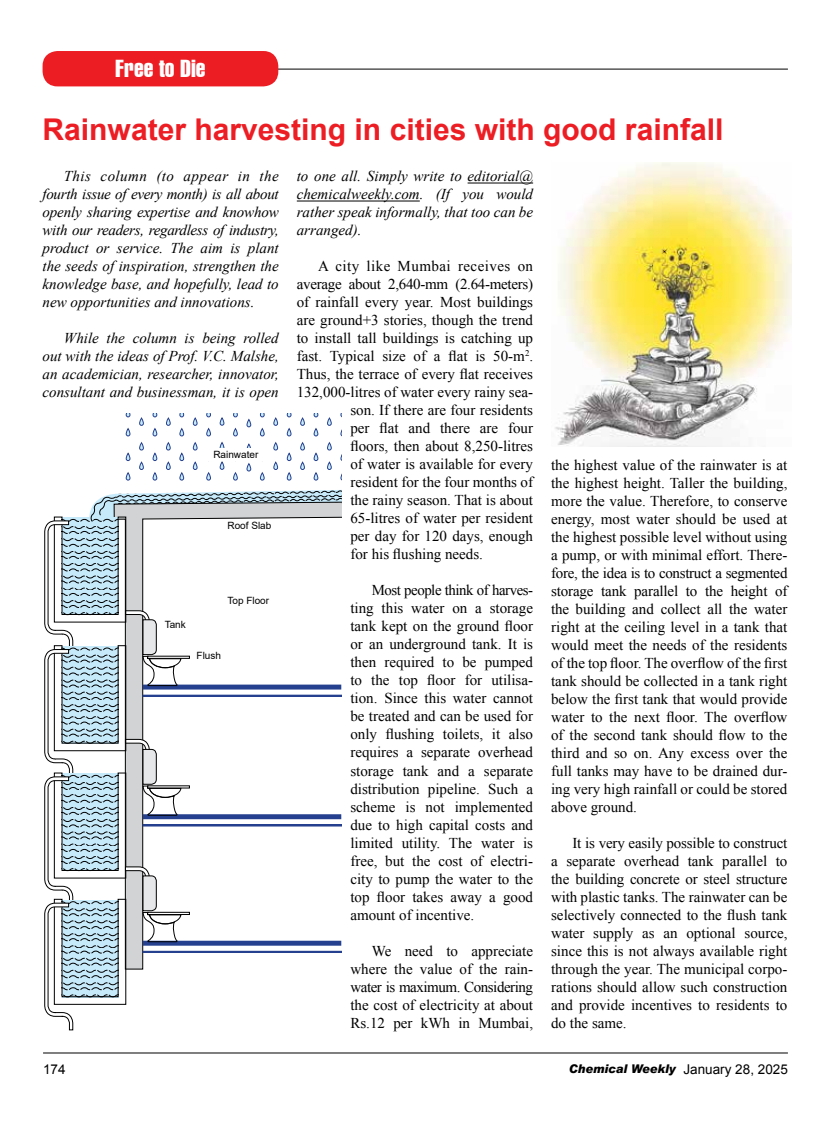
<style>
.page{position:relative;width:830px;height:1127px;background:#fff}
.page>*{position:absolute;margin:0;border:0;box-sizing:border-box;transform-origin:0 0}
.t1{font:700 30px "Arial";color:#ed1d24}
.t2{font:24px "Swiss 911 BT Extra Compressed";color:#fff;scale:1.2 1}
.t3{font:15px/18px "Times New Roman";color:#000;text-align:justify}
.t4{font:italic 15px/18px "Times New Roman";color:#000;text-align:justify}
.t5{font:15px "Times New Roman";letter-spacing:-.02em;color:#000}
.t6{font:15px "Times New Roman";letter-spacing:.03em;color:#000}
.t7{font:13.5px "Arial";color:#000}
.t8{font:italic 900 12px "Arial";color:#000;scale:.95 1}
.t9{font:10.05px "Arial";color:#000}
.s1{font-weight:400;font-style:normal;font-size:13.5px}
</style>
<div class="page">
<hr style="left:269px;top:69px;width:518px;height:1px;background:#000">
<div style="left:43px;top:51px;width:235px;height:35px;background:#ed1d24;border-radius:15px"></div>
<img style="left:555px;top:162px;width:236px;height:284px">
<hr style="left:467px;top:183px;width:66px;height:1px;background:#000">
<hr style="left:297px;top:201px;width:122px;height:1px;background:#000">
<svg style="left:206px;top:428px;width:4px;height:8px"></svg>
<svg style="left:206px;top:413px;width:4px;height:4px"></svg>
<svg style="left:206px;top:473px;width:4px;height:7px"></svg>
<svg style="left:314px;top:428px;width:4px;height:8px"></svg>
<svg style="left:314px;top:453px;width:4px;height:8px"></svg>
<svg style="left:314px;top:413px;width:4px;height:4px"></svg>
<svg style="left:314px;top:473px;width:4px;height:7px"></svg>
<svg style="left:340px;top:429px;width:2px;height:7px"></svg>
<svg style="left:126px;top:428px;width:4px;height:8px"></svg>
<svg style="left:126px;top:453px;width:4px;height:8px"></svg>
<svg style="left:126px;top:413px;width:4px;height:4px"></svg>
<svg style="left:126px;top:473px;width:4px;height:7px"></svg>
<svg style="left:233px;top:428px;width:4px;height:8px"></svg>
<svg style="left:233px;top:413px;width:4px;height:4px"></svg>
<svg style="left:233px;top:473px;width:4px;height:7px"></svg>
<svg style="left:166px;top:418px;width:4px;height:7px"></svg>
<svg style="left:166px;top:443px;width:4px;height:7px"></svg>
<svg style="left:166px;top:462px;width:4px;height:8px"></svg>
<svg style="left:273px;top:418px;width:4px;height:7px"></svg>
<svg style="left:273px;top:443px;width:4px;height:7px"></svg>
<svg style="left:273px;top:462px;width:4px;height:8px"></svg>
<svg style="left:220px;top:418px;width:4px;height:7px"></svg>
<svg style="left:220px;top:442px;width:4px;height:6px"></svg>
<svg style="left:220px;top:462px;width:4px;height:7px"></svg>
<svg style="left:327px;top:418px;width:4px;height:7px"></svg>
<svg style="left:327px;top:443px;width:4px;height:7px"></svg>
<svg style="left:327px;top:462px;width:4px;height:8px"></svg>
<svg style="left:139px;top:418px;width:4px;height:7px"></svg>
<svg style="left:139px;top:443px;width:4px;height:7px"></svg>
<svg style="left:139px;top:462px;width:4px;height:8px"></svg>
<svg style="left:247px;top:419px;width:4px;height:8px"></svg>
<svg style="left:247px;top:444px;width:4px;height:4px"></svg>
<svg style="left:247px;top:464px;width:4px;height:7px"></svg>
<svg style="left:180px;top:428px;width:4px;height:8px"></svg>
<svg style="left:180px;top:453px;width:4px;height:8px"></svg>
<svg style="left:180px;top:413px;width:4px;height:4px"></svg>
<svg style="left:180px;top:473px;width:4px;height:7px"></svg>
<svg style="left:287px;top:428px;width:4px;height:8px"></svg>
<svg style="left:287px;top:453px;width:4px;height:8px"></svg>
<svg style="left:287px;top:413px;width:4px;height:4px"></svg>
<svg style="left:287px;top:473px;width:4px;height:7px"></svg>
<svg style="left:153px;top:428px;width:4px;height:8px"></svg>
<svg style="left:153px;top:453px;width:4px;height:8px"></svg>
<svg style="left:153px;top:413px;width:4px;height:4px"></svg>
<svg style="left:153px;top:473px;width:4px;height:7px"></svg>
<svg style="left:260px;top:428px;width:4px;height:8px"></svg>
<svg style="left:260px;top:413px;width:4px;height:4px"></svg>
<svg style="left:260px;top:473px;width:4px;height:7px"></svg>
<svg style="left:193px;top:418px;width:4px;height:7px"></svg>
<svg style="left:193px;top:443px;width:4px;height:7px"></svg>
<svg style="left:193px;top:462px;width:4px;height:8px"></svg>
<svg style="left:300px;top:418px;width:4px;height:7px"></svg>
<svg style="left:300px;top:443px;width:4px;height:7px"></svg>
<svg style="left:300px;top:462px;width:4px;height:8px"></svg>
<svg style="left:44px;top:490px;width:298px;height:540px"></svg>
<hr style="left:43px;top:1052px;width:744px;height:1px;background:#000">
<h2 class="t2" style="left:115px;top:55px;width:77px">Free to Die</h2>
<h1 class="t1" style="left:43px;top:109px;width:682px">Rainwater harvesting in cities with good rainfall</h1>
<p class="t4" style="left:43px;top:167px;width:238px;text-indent:21px">This column (to appear in the fourth issue of every month) is all about openly sharing expertise and knowhow with our readers, regardless of industry, product or service. The aim is plant the seeds of inspiration, strengthen the knowledge base, and hopefully, lead to new opportunities and innovations.</p>
<p class="t4" style="left:43px;top:329px;width:237px;text-indent:21px">While the column is being rolled out with the ideas of Prof. V.C. Malshe, an academician, researcher, innovator, consultant and businessman, it is open</p>
<p class="t4" style="left:297px;top:167px;width:238px">to one all. Simply write to editorial@ chemicalweekly.com. (If you would rather speak informally, that too can be arranged).</p>
<p class="t6" style="left:318px;top:256px;width:216px">A city like Mumbai receives on</p>
<p class="t5" style="left:296px;top:274px;width:238px">average about 2,640-mm (2.64-meters)</p>
<p class="t3" style="left:296px;top:293px;width:238px">of rainfall every year. Most buildings</p>
<p class="t3" style="left:296px;top:311px;width:238px">are ground+3 stories, though the trend</p>
<p class="t3" style="left:296px;top:329px;width:238px">to install tall buildings is catching up</p>
<p class="t3" style="left:296px;top:347px;width:238px">fast. Typical size of a flat is 50-m<sup>2</sup>.</p>
<p class="t3" style="left:296px;top:365px;width:238px">Thus, the terrace of every flat receives</p>
<p class="t3" style="left:296px;top:383px;width:238px">132,000-litres of water every rainy sea-</p>
<p class="t3" style="left:350px;top:401px;width:184px">son. If there are four residents</p>
<p class="t3" style="left:350px;top:419px;width:184px">per flat and there are four</p>
<p class="t3" style="left:350px;top:437px;width:184px">floors, then about 8,250-litres</p>
<p class="t3" style="left:350px;top:455px;width:184px">of water is available for every</p>
<p class="t3" style="left:350px;top:473px;width:184px">resident for the four months of</p>
<p class="t3" style="left:350px;top:491px;width:184px">the rainy season. That is about</p>
<p class="t3" style="left:350px;top:509px;width:184px">65-litres of water per resident</p>
<p class="t3" style="left:350px;top:527px;width:184px">per day for 120 days, enough</p>
<p class="t3" style="left:350px;top:545px;width:134px">for his flushing needs.</p>
<p class="t3" style="left:350px;top:581px;width:184px;text-indent:21px">Most people think of harves&shy;ting this water on a storage tank kept on the ground floor or an underground tank. It is then required to be pumped to the top floor for utilisa&shy;tion. Since this water cannot be treated and can be used for only flushing toilets, it also requires a separate overhead storage tank and a separate distribution pipeline. Such a scheme is not implemented due to high capital costs and limited utility. The water is free, but the cost of electri&shy;city to pump the water to the top floor takes away a good amount of incentive.</p>
<p class="t3" style="left:350px;top:941px;width:184px;text-indent:21px">We need to appreciate where the value of the rain&shy;water is maximum. Considering the cost of electricity at about Rs.12 per kWh in Mumbai,</p>
<p class="t9" style="left:213px;top:447px;width:46px">Rainwater</p>
<p class="t3" style="left:551px;top:456px;width:238px">the highest value of the rainwater is at the highest height. Taller the building, more the value. Therefore, to conserve energy, most water should be used at the highest possible level without using a pump, or with minimal effort. There&shy;fore, the idea is to construct a segmented storage tank parallel to the height of the building and collect all the water right at the ceiling level in a tank that would meet the needs of the residents of the top floor. The overflow of the first tank should be collected in a tank right below the first tank that would provide water to the next floor. The overflow of the second tank should flow to the third and so on. Any excess over the full tanks may have to be drained dur&shy;ing very high rainfall or could be stored above ground.</p>
<p class="t3" style="left:551px;top:834px;width:238px;text-indent:21px">It is very easily possible to construct a separate overhead tank parallel to the building concrete or steel structure with plastic tanks. The rainwater can be selectively connected to the flush tank water supply as an optional source, since this is not always available right through the year. The municipal corpo&shy;rations should allow such construction and provide incentives to residents to do the same.</p>
<p class="t9" style="left:227px;top:518px;width:45px">Roof Slab</p>
<p class="t9" style="left:227px;top:593px;width:43px">Top Floor</p>
<p class="t9" style="left:165px;top:617px;width:23px">Tank</p>
<p class="t9" style="left:196px;top:648px;width:26px">Flush</p>
<p class="t7" style="left:43px;top:1060px;width:24px">174</p>
<p class="t8" style="left:568px;top:1061px;width:232px">Chemical Weekly <span class="s1">January 28, 2025</span></p>
</div>
